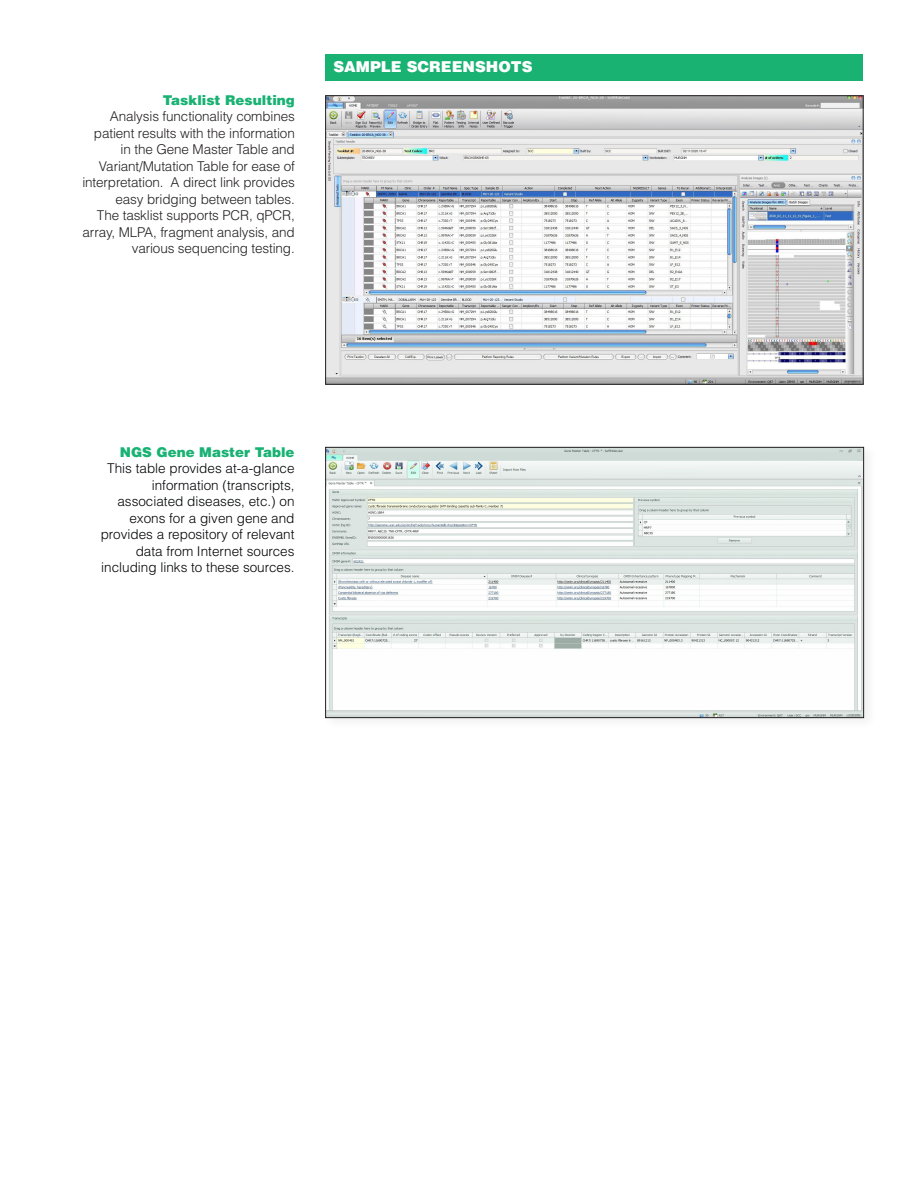
<style>
.page{position:relative;width:918px;height:1188px;background:#fff}
.page>*{position:absolute;margin:0;border:0;box-sizing:border-box;transform-origin:0 0}
.t1{font:900 15px "Helvetica LT Std";color:#fff}
.t2{font:300 13.5px/16.5px "Helvetica LT Std";letter-spacing:-.01em;color:#231f20;text-align:right}
.t3{font:300 13.5px/16.5px "Helvetica LT Std";color:#000306;text-align:right}
.t4{font:900 13.5px "Helvetica LT Std";color:#19b273}
</style>
<div class="page">
<div style="left:326px;top:54px;width:537px;height:27px;background:#19b273"></div>
<img style="left:327px;top:97px;width:535px;height:286px">
<div style="left:325px;top:95px;width:539px;height:290px;border:1px solid #231f20"></div>
<div style="left:322px;top:443px;width:556px;height:287px;background:#231f20;opacity:.07"></div>
<img style="left:327px;top:449px;width:535px;height:267px">
<div style="left:325px;top:447px;width:539px;height:271px;border:1px solid #231f20"></div>
<p class="t4" style="left:163px;top:91px;width:133px">Tasklist Resulting</p>
<p class="t2" style="left:82px;top:108px;width:214px">Analysis functionality combines patient results with the information in the Gene Master Table and Variant/Mutation Table for ease of interpretation. A direct link provides easy bridging between tables.<br>The tasklist supports PCR, qPCR, array, MLPA, fragment analysis, and various sequencing testing.</p>
<p class="t1" style="left:333px;top:57px;width:201px">SAMPLE SCREENSHOTS</p>
<p class="t4" style="left:120px;top:443px;width:176px">NGS Gene Master Table</p>
<p class="t3" style="left:101px;top:460px;width:195px">This table provides at-a-glance information (transcripts, associated diseases, etc.) on exons for a given gene and provides a repository of relevant data from Internet sources including links to these sources.</p>
</div>
